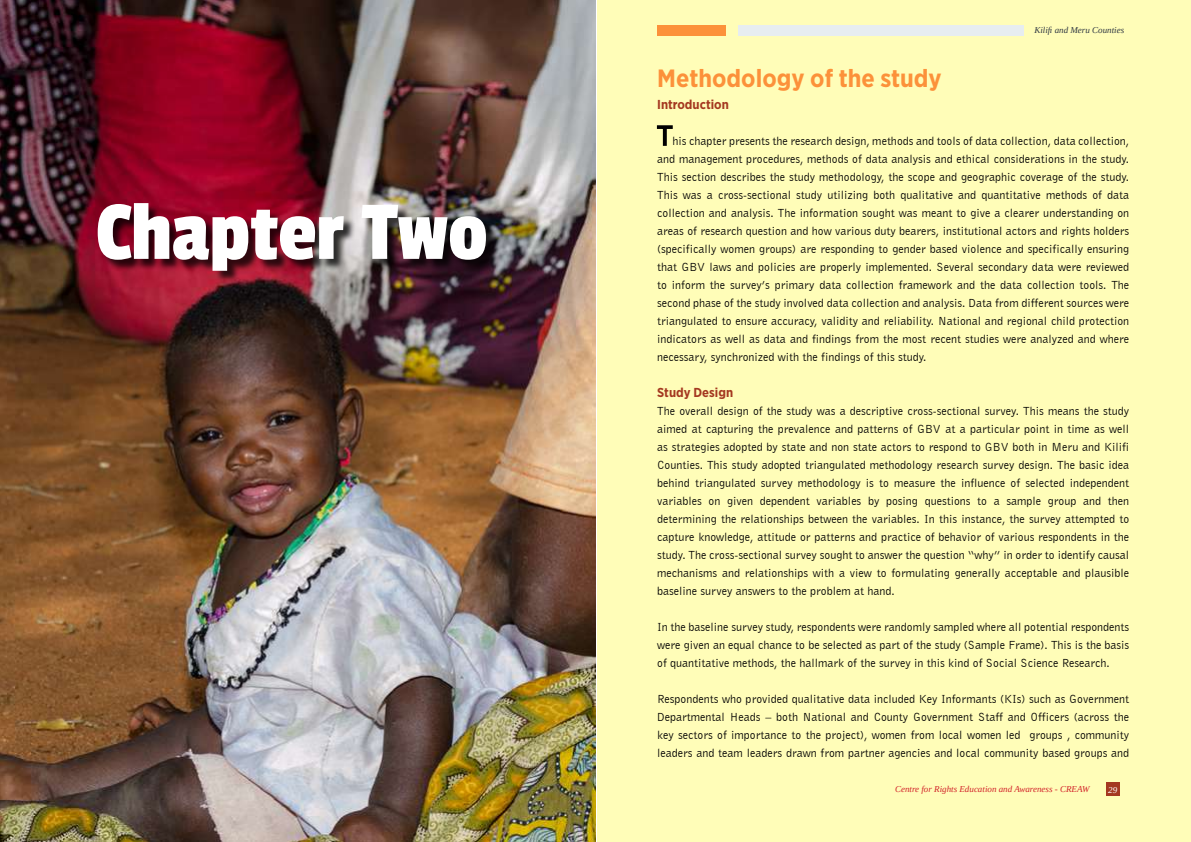
<style>
.page{position:relative;width:1191px;height:842px;background:#fff}
.page>*{position:absolute;margin:0;border:0;box-sizing:border-box;transform-origin:0 0}
.t1{font:87px "Passion One";color:#fff}
.t2{font:700 25px "Gotham Narrow";color:#fc913a}
.t3{font:700 13px "Gotham Narrow";color:#a43820}
.t4{font:12px/18px "Bell Gothic BT";color:#000;text-align:justify}
.t5{font:italic 9px "Liberation Serif";color:#d2232a}
.t6{font:italic 9px "Liberation Serif";color:#303843}
.t7{font:italic 9px "Liberation Serif";color:#fff}
</style>
<div class="page">
<div style="left:597px;top:0;width:594px;height:842px;background:#fffdb8"></div>
<div style="left:1105px;top:782px;width:14px;height:14px;background:#a43820"></div>
<div style="left:738px;top:26px;width:285px;height:10px;background:#e7edf0"></div>
<div style="left:657px;top:26px;width:69px;height:10px;background:#fc913a"></div>
<img style="left:0;top:0;width:595px;height:842px">
<div style="left:99px;top:205px;width:399px;height:78px;background:#000;opacity:.75"></div>
<svg style="left:656px;top:125px;width:17px;height:21px"></svg>
<h1 class="t1" style="left:96px;top:186px;width:394px">Chapter Two</h1>
<p class="t6" style="left:1034px;top:24px;width:91px">Kilifi and Meru Counties</p>
<h2 class="t2" style="left:657px;top:62px;width:286px">Methodology of the study</h2>
<p class="t3" style="left:657px;top:96px;width:73px">Introduction</p>
<p class="t4" style="left:657px;top:132px;width:473px;text-indent:15px">his chapter presents the research design, methods and tools of data collection, data collection, and management procedures, methods of data analysis and ethical considerations in the study.<br>This section describes the study methodology, the scope and geographic coverage of the study.<br>This was a cross-sectional study utilizing both qualitative and quantitative methods of data collection and analysis. The information sought was meant to give a clearer understanding on areas of research question and how various duty bearers, institutional actors and rights holders (specifically women groups) are responding to gender based violence and specifically ensuring that GBV laws and policies are properly implemented. Several secondary data were reviewed to inform the survey’s primary data collection framework and the data collection tools. The second phase of the study involved data collection and analysis. Data from different sources were triangulated to ensure accuracy, validity and reliability. National and regional child protection indicators as well as data and findings from the most recent studies were analyzed and where necessary, synchronized with the findings of this study.</p>
<p class="t3" style="left:657px;top:384px;width:77px">Study Design</p>
<p class="t4" style="left:657px;top:402px;width:473px">The overall design of the study was a descriptive cross-sectional survey. This means the study aimed at capturing the prevalence and patterns of GBV at a particular point in time as well as strategies adopted by state and non state actors to respond to GBV both in Meru and Kilifi Counties. This study adopted triangulated methodology research survey design. The basic idea behind triangulated survey methodology is to measure the influence of selected independent variables on given dependent variables by posing questions to a sample group and then determining the relationships between the variables. In this instance, the survey attempted to capture knowledge, attitude or patterns and practice of behavior of various respondents in the study. The cross-sectional survey sought to answer the question “why” in order to identify causal mechanisms and relationships with a view to formulating generally acceptable and plausible baseline survey answers to the problem at hand.</p>
<p class="t4" style="left:657px;top:618px;width:473px">In the baseline survey study, respondents were randomly sampled where all potential respondents were given an equal chance to be selected as part of the study (Sample Frame). This is the basis of quantitative methods, the hallmark of the survey in this kind of Social Science Research.</p>
<p class="t4" style="left:657px;top:690px;width:473px">Respondents who provided qualitative data included Key Informants (KIs) such as Government Departmental Heads – both National and County Government Staff and Officers (across the key sectors of importance to the project), women from local women led groups , community leaders and team leaders drawn from partner agencies and local community based groups and</p>
<p class="t5" style="left:895px;top:783px;width:196px">Centre for Rights Education and Awareness - CREAW</p>
<p class="t7" style="left:1108px;top:784px;width:10px">29</p>
</div>
